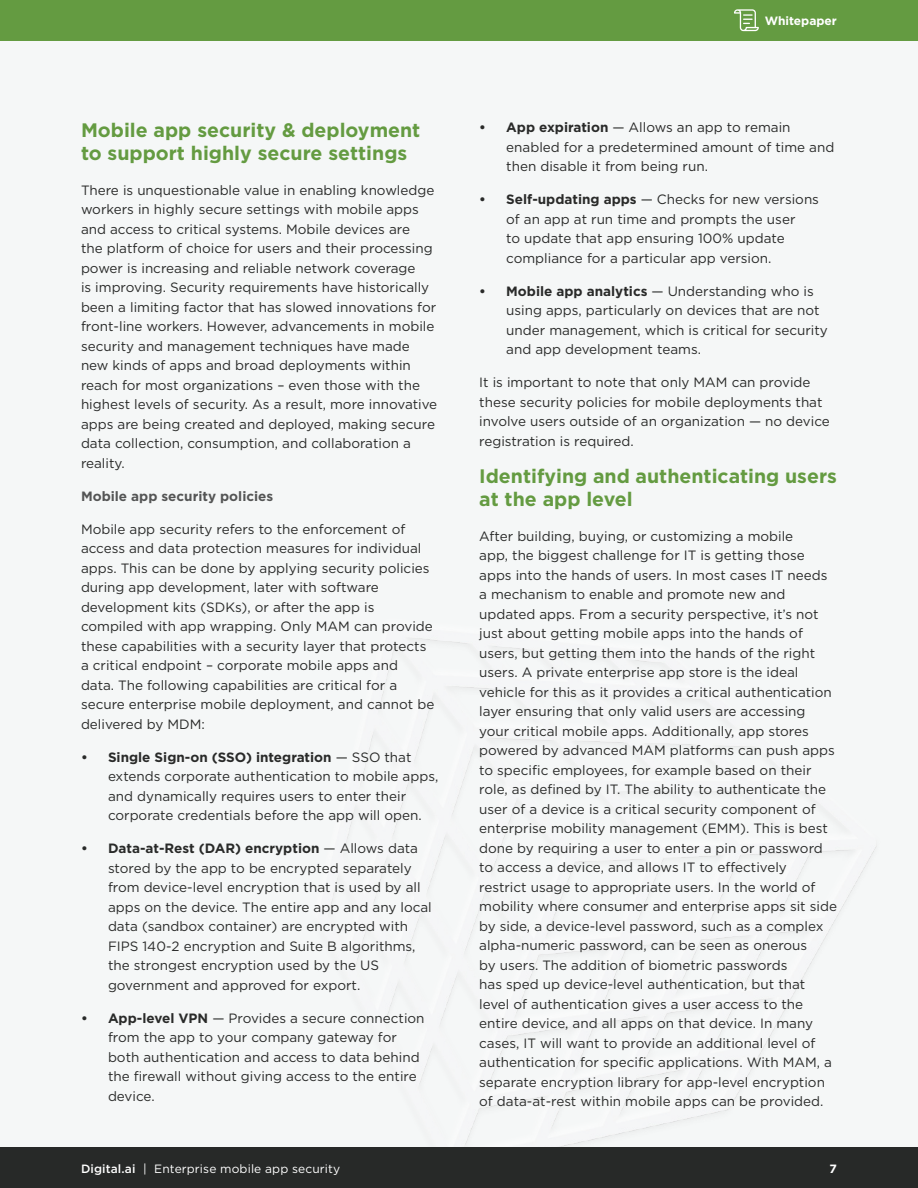
<style>
.page{position:relative;width:918px;height:1188px;background:#f5f7f7}
.page>*{position:absolute;margin:0;border:0;box-sizing:border-box;transform-origin:0 0}
.Title_Style{font:700 19.5px/23.4px "Gotham";color:#649b41}
.Paragraph_Style_Colu{font:13.5px/19.5px "Gotham";color:#292a29}
.Section_Title_Column{font:700 13.5px "Gotham";color:#545555}
.t1{font:12px "Gotham";letter-spacing:.01em;color:#fff}
.t2{font:700 12px "Gotham";color:#fff}
.s1{font-weight:700}
.s2{font-weight:500}
</style>
<div class="page">
<img style="left:298px;top:638px;width:591px;height:510px">
<div style="left:0;top:0;width:918px;height:40px;background:#649b41"></div>
<div style="left:0;top:1148px;width:918px;height:40px;background:#272928"></div>
<svg style="left:734px;top:9px;width:25px;height:22px"></svg>
<p class="Title_Style" style="left:81px;top:118px;width:341px">Mobile app security &amp; deployment to support highly secure settings</p>
<p class="Paragraph_Style_Colu" style="left:81px;top:180px;width:358px">There is unquestionable value in enabling knowledge workers in highly secure settings with mobile apps and access to critical systems. Mobile devices are<br>the platform of choice for users and their processing power is increasing and reliable network coverage<br>is improving. Security requirements have historically been a limiting factor that has slowed innovations for front-line workers. However, advancements in mobile security and management techniques have made new kinds of apps and broad deployments within reach for most organizations – even those with the highest levels of security. As a result, more innovative apps are being created and deployed, making secure data collection, consumption, and collaboration a reality.</p>
<p class="Section_Title_Column" style="left:81px;top:487px;width:194px">Mobile app security policies</p>
<p class="Paragraph_Style_Colu" style="left:81px;top:519px;width:355px">Mobile app security refers to the enforcement of access and data protection measures for individual apps. This can be done by applying security policies during app development, later with software development kits (SDKs), or after the app is compiled with app wrapping. Only MAM can provide these capabilities with a security layer that protects a critical endpoint – corporate mobile apps and data. The following capabilities are critical for a secure enterprise mobile deployment, and cannot be delivered by MDM:</p>
<p class="Paragraph_Style_Colu" style="left:108px;top:747px;width:332px;text-indent:-27px"><span class="s1">• Single Sign-on (SSO) integration</span> — SSO that extends corporate authentication to mobile apps, and dynamically requires users to enter their corporate credentials before the app will open.</p>
<p class="Paragraph_Style_Colu" style="left:108px;top:839px;width:325px;text-indent:-27px"><span class="s1">• Data-at-Rest (DAR) encryption</span> — Allows data stored by the app to be encrypted separately from device-level encryption that is used by all apps on the device. The entire app and any local data (sandbox container) are encrypted with FIPS 140-2 encryption and Suite B algorithms, the strongest encryption used by the US government and approved for export.</p>
<p class="Paragraph_Style_Colu" style="left:108px;top:1008px;width:318px;text-indent:-27px"><span class="s1">• App-level VPN</span> — Provides a secure connection from the app to your company gateway for both authentication and access to data behind the firewall without giving access to the entire device.</p>
<p class="t2" style="left:765px;top:13px;width:74px">Whitepaper</p>
<p class="Paragraph_Style_Colu" style="left:506px;top:117px;width:330px;text-indent:-27px"><span class="s1">• App expiration</span> — Allows an app to remain enabled for a predetermined amount of time and then disable it from being run.</p>
<p class="Paragraph_Style_Colu" style="left:506px;top:189px;width:314px;text-indent:-27px"><span class="s1">• Self-updating apps</span> — Checks for new versions of an app at run time and prompts the user<br>to update that app ensuring 100% update compliance for a particular app version.</p>
<p class="Paragraph_Style_Colu" style="left:506px;top:281px;width:323px;text-indent:-27px"><span class="s1">• Mobile app analytics</span> — Understanding who is using apps, particularly on devices that are not under management, which is critical for security and app development teams.</p>
<p class="Paragraph_Style_Colu" style="left:479px;top:372px;width:352px">It is important to note that only MAM can provide these security policies for mobile deployments that involve users outside of an organization — no device registration is required.</p>
<p class="Title_Style" style="left:479px;top:464px;width:359px">Identifying and authenticating users at the app level</p>
<p class="Paragraph_Style_Colu" style="left:479px;top:526px;width:359px">After building, buying, or customizing a mobile<br>app, the biggest challenge for IT is getting those apps into the hands of users. In most cases IT needs a mechanism to enable and promote new and updated apps. From a security perspective, it’s not just about getting mobile apps into the hands of users, but getting them into the hands of the right users. A private enterprise app store is the ideal vehicle for this as it provides a critical authentication layer ensuring that only valid users are accessing your critical mobile apps. Additionally, app stores powered by advanced MAM platforms can push apps to specific employees, for example based on their role, as defined by IT. The ability to authenticate the user of a device is a critical security component of enterprise mobility management (EMM). This is best done by requiring a user to enter a pin or password to access a device, and allows IT to effectively restrict usage to appropriate users. In the world of mobility where consumer and enterprise apps sit side by side, a device-level password, such as a complex alpha-numeric password, can be seen as onerous<br>by users. The addition of biometric passwords<br>has sped up device-level authentication, but that level of authentication gives a user access to the entire device, and all apps on that device. In many cases, IT will want to provide an additional level of authentication for specific applications. With MAM, a separate encryption library for app-level encryption of data-at-rest within mobile apps can be provided.</p>
<p class="t1" style="left:81px;top:1161px;width:261px"><span class="s2">Digital.ai</span> | Enterprise mobile app security</p>
<p class="t2" style="left:830px;top:1160px;width:9px">7</p>
</div>
